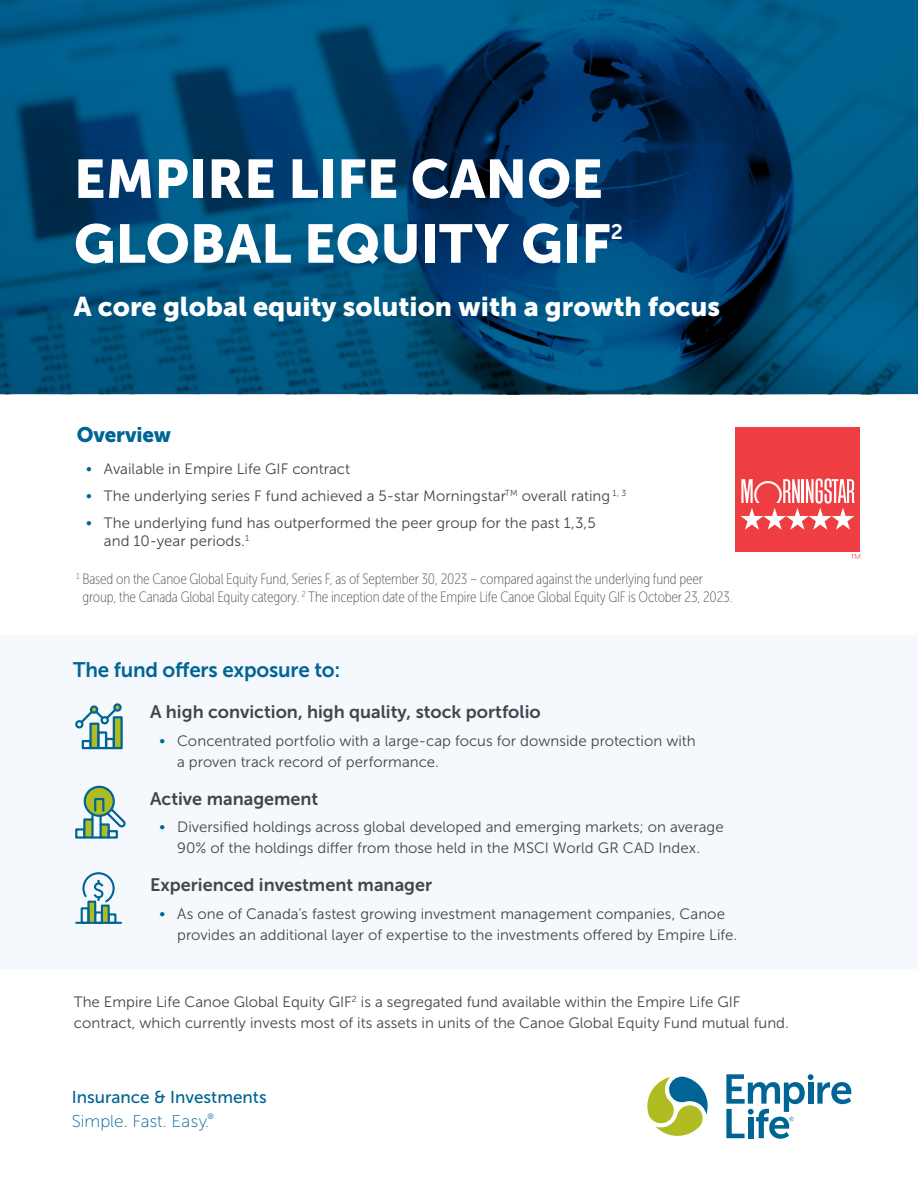
<style>
.page{position:relative;width:918px;height:1188px;background:#fff}
.page>*{position:absolute;margin:0;border:0;box-sizing:border-box;transform-origin:0 0}
.EL_Heading_1-_36_pt{font:54px/64.8px "Museo Sans 900";color:#fff}
.EL_Heading_2_-_14_pt{font:27px "Museo Sans 900";color:#fff}
.t1{font:21px "Museo Sans 700";letter-spacing:-.01em;color:#006594}
.EL_Heading_2_12pt{font:21px "Museo Sans 900";letter-spacing:-.01em;color:#006594}
.EL_Heading_1-_36_pt-2{font:21px "Museo Sans 700";color:#fff}
.t2{font:18px "Museo Sans 700";color:#3f474c}
.Tagline_Text{font:17.1px "Museo Sans 500";color:#006594}
.Tagline_Text-2{font:17.1px "Museo Sans 100";color:#006594}
.EL_Body_Text_-_10_pt{font:15px/21px "Museo Sans 300";color:#3f474c}
.EL_Footnote_Legal{font:15px/18px "Museo Sans Cond 100";letter-spacing:-.01em;color:#58595b}
.s1{font-family:"Museo Sans 100";font-size:16.5px;color:#006594}
</style>
<div class="page">
<svg style="left:0;top:0;width:918px;height:394px;background:#004a76"></svg>
<div style="left:0;top:635px;width:918px;height:334px;background:#f0f6fc"></div>
<svg style="left:647px;top:1077px;width:61px;height:59px"></svg>
<svg style="left:726px;top:1074px;width:125px;height:65px"></svg>
<svg style="left:851px;top:554px;width:9px;height:5px"></svg>
<div style="left:735px;top:427px;width:125px;height:125px;background:#ef3e42"></div>
<svg style="left:740px;top:478px;width:115px;height:52px"></svg>
<svg style="left:85px;top:787px;width:29px;height:29px"></svg>
<div style="left:84px;top:786px;width:31px;height:31px;border:2px solid #006594;border-radius:50%"></div>
<svg style="left:75px;top:797px;width:51px;height:42px"></svg>
<svg style="left:76px;top:872px;width:45px;height:52px"></svg>
<div style="left:75px;top:720px;width:9px;height:8px;border:2px solid #006594;border-radius:50%"></div>
<svg style="left:76px;top:703px;width:47px;height:47px"></svg>
<h1 class="EL_Heading_1-_36_pt" style="left:74px;top:146px;width:539px">EMPIRE LIFE CANOE<br>GLOBAL EQUITY GIF</h1>
<h1 class="EL_Heading_1-_36_pt-2" style="left:611px;top:220px;width:14px">2</h1>
<h2 class="EL_Heading_2_-_14_pt" style="left:74px;top:291px;width:648px">A core global equity solution with a growth focus</h2>
<h2 class="EL_Heading_2_12pt" style="left:77px;top:423px;width:96px">Overview</h2>
<p class="EL_Body_Text_-_10_pt" style="left:86px;top:458px;width:266px"><span class="s1">•</span> Available in Empire Life GIF contract</p>
<p class="EL_Body_Text_-_10_pt" style="left:86px;top:485px;width:542px"><span class="s1">•</span> The underlying series F fund achieved a 5-star Morningstar<sup>TM</sup> overall rating <sup>1,</sup> <sup>3</sup></p>
<p class="EL_Body_Text_-_10_pt" style="left:104px;top:514px;width:493px;line-height:18px;text-indent:-18px"><span class="s1">•</span> The underlying fund has outperformed the peer group for the past 1,3,5 and 10-year periods.<sup>1</sup></p>
<p class="EL_Footnote_Legal" style="left:82px;top:570px;width:651px;text-indent:-6px"><sup>1</sup> Based on the Canoe Global Equity Fund, Series F, as of September 30, 2023 – compared against the underlying fund peer group, the Canada Global Equity category. <sup>2</sup> The inception date of the Empire Life Canoe Global Equity GIF is October 23, 2023.</p>
<h3 class="t1" style="left:73px;top:658px;width:269px">The fund offers exposure to:</h3>
<p class="t2" style="left:150px;top:702px;width:392px">A high conviction, high quality, stock portfolio</p>
<p class="EL_Body_Text_-_10_pt" style="left:177px;top:731px;width:520px;text-indent:-18px"><span class="s1">•</span> Concentrated portfolio with a large-cap focus for downside protection with a proven track record of performance.</p>
<p class="t2" style="left:150px;top:788px;width:170px">Active management</p>
<p class="EL_Body_Text_-_10_pt" style="left:159px;top:817px;width:566px;text-align:center"><span class="s1">•</span> Diversified holdings across global developed and emerging markets; on average<br>90% of the holdings differ from those held in the MSCI World GR CAD Index.</p>
<p class="t2" style="left:150px;top:875px;width:284px">Experienced investment manager</p>
<p class="EL_Body_Text_-_10_pt" style="left:177px;top:903px;width:562px;text-indent:-18px"><span class="s1">•</span> As one of Canada’s fastest growing investment management companies, Canoe provides an additional layer of expertise to the investments offered by Empire Life.</p>
<p class="EL_Body_Text_-_10_pt" style="left:74px;top:991px;width:716px">The Empire Life Canoe Global Equity GIF<sup>2</sup> is a segregated fund available within the Empire Life GIF contract, which currently invests most of its assets in units of the Canoe Global Equity Fund mutual fund.</p>
<p class="Tagline_Text" style="left:72px;top:1088px;width:196px">Insurance &amp; Investments</p>
<p class="Tagline_Text-2" style="left:72px;top:1112px;width:144px">Simple. Fast. Easy.<sup>®</sup></p>
</div>
